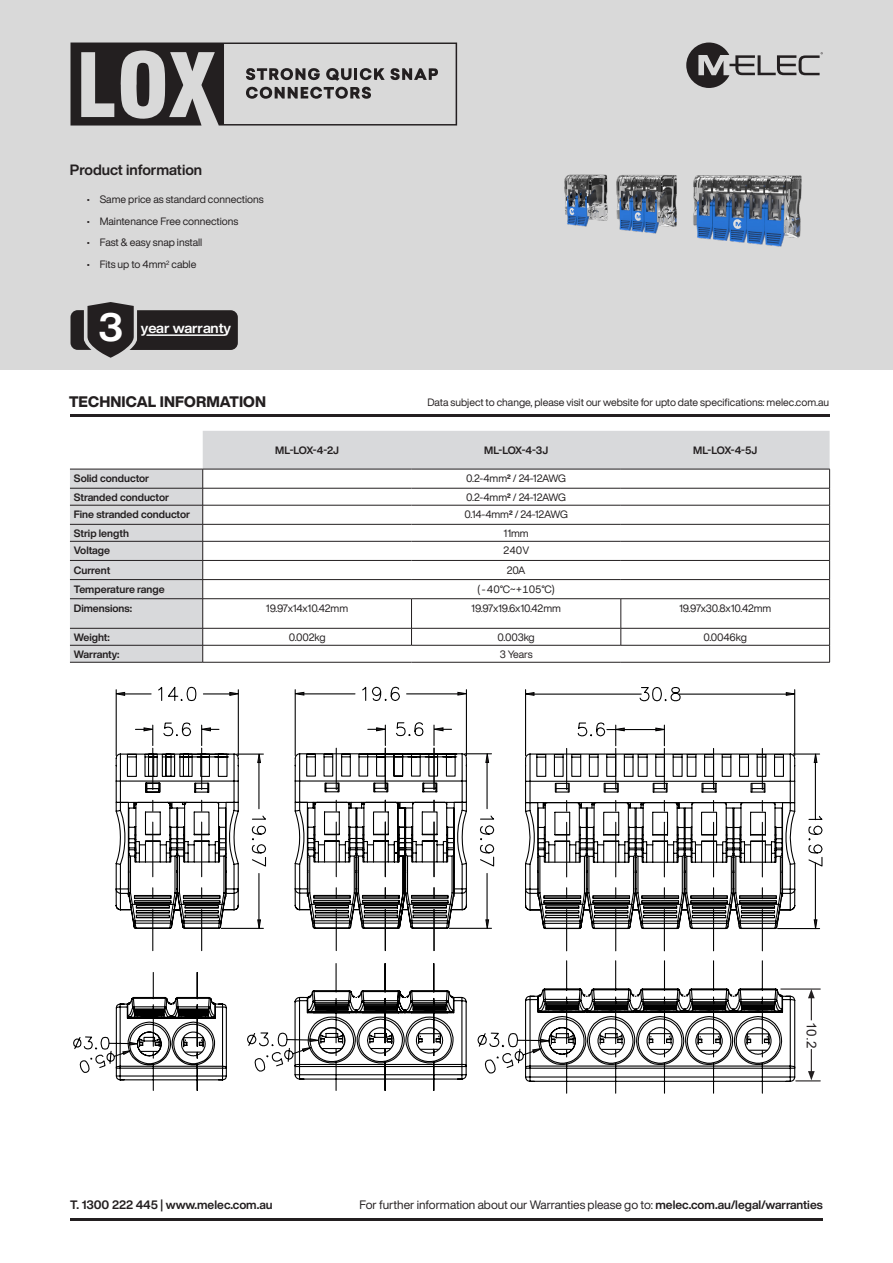
<style>
.page{position:relative;width:893px;height:1263px;background:#fff}
.page>*{position:absolute;margin:0;border:0;box-sizing:border-box;transform-origin:0 0}
.t1{font:700 39px "Helvetica Now Display";color:#fff;scale:1.04 1}
.Sub_Title{font:800 15px "Helvetica Now Display";letter-spacing:.01em;color:#231f20}
.t2{font:700 14.7px "Helvetica Now Display";color:#231f20}
.t3{font:700 13.95px "Helvetica Now Display";letter-spacing:-.005em;color:#fff;scale:1.04 1}
.t4{font:13.5px "Arial";color:#231f20}
.Body{font:12px "Helvetica Now Display";color:#231f20}
.Body-2{font:700 12px "Helvetica Now Display";color:#231f20}
.t5{font:10.5px "Helvetica Now Display";color:#231f20}
.t6{font:700 10.5px "Helvetica Now Display";color:#231f20}
.t7{font:10.5px "Helvetica Now Display";letter-spacing:-.02em;color:#231f20}
.s1{font-weight:700}
</style>
<div class="page">
<div style="left:0;top:0;width:893px;height:370px;background:#d9d9d9"></div>
<svg style="left:686px;top:43px;width:137px;height:45px"></svg>
<img style="left:564px;top:174px;width:238px;height:73px">
<hr style="left:70px;top:415px;width:759px;height:2px;background:#231f20">
<svg style="left:70px;top:431px;width:760px;height:231px"></svg>
<hr style="left:203px;top:469px;width:208px;height:1px;background:#231f20">
<hr style="left:411px;top:469px;width:210px;height:1px;background:#231f20">
<hr style="left:621px;top:469px;width:209px;height:1px;background:#231f20">
<hr style="left:203px;top:488px;width:208px;height:1px;background:#231f20">
<hr style="left:411px;top:488px;width:210px;height:1px;background:#231f20">
<hr style="left:621px;top:488px;width:209px;height:1px;background:#231f20">
<hr style="left:203px;top:505px;width:208px;height:1px;background:#231f20">
<hr style="left:411px;top:505px;width:210px;height:1px;background:#231f20">
<hr style="left:621px;top:505px;width:209px;height:1px;background:#231f20">
<hr style="left:203px;top:524px;width:208px;height:1px;background:#231f20">
<hr style="left:411px;top:524px;width:210px;height:1px;background:#231f20">
<hr style="left:621px;top:524px;width:208px;height:1px;background:#231f20">
<hr style="left:203px;top:541px;width:208px;height:1px;background:#231f20">
<hr style="left:411px;top:541px;width:210px;height:1px;background:#231f20">
<hr style="left:621px;top:541px;width:208px;height:1px;background:#231f20">
<hr style="left:203px;top:560px;width:208px;height:1px;background:#231f20">
<hr style="left:411px;top:560px;width:210px;height:1px;background:#231f20">
<hr style="left:621px;top:560px;width:209px;height:1px;background:#231f20">
<hr style="left:203px;top:579px;width:208px;height:1px;background:#231f20">
<hr style="left:411px;top:579px;width:210px;height:1px;background:#231f20">
<hr style="left:621px;top:579px;width:209px;height:1px;background:#231f20">
<hr style="left:203px;top:598px;width:208px;height:1px;background:#231f20">
<hr style="left:411px;top:598px;width:210px;height:1px;background:#231f20">
<hr style="left:621px;top:598px;width:209px;height:1px;background:#231f20">
<hr style="left:203px;top:628px;width:208px;height:1px;background:#231f20">
<hr style="left:411px;top:628px;width:210px;height:1px;background:#231f20">
<svg style="left:411px;top:599px;width:1px;height:46px"></svg>
<hr style="left:621px;top:628px;width:209px;height:1px;background:#231f20">
<hr style="left:203px;top:645px;width:208px;height:1px;background:#231f20">
<hr style="left:411px;top:645px;width:210px;height:1px;background:#231f20">
<hr style="left:621px;top:645px;width:209px;height:1px;background:#231f20">
<hr style="left:203px;top:662px;width:208px;height:1px;background:#231f20">
<hr style="left:411px;top:662px;width:210px;height:1px;background:#231f20">
<hr style="left:621px;top:662px;width:209px;height:1px;background:#231f20">
<svg style="left:621px;top:599px;width:1px;height:46px"></svg>
<hr style="left:70px;top:469px;width:133px;height:1px;background:#231f20">
<hr style="left:70px;top:488px;width:133px;height:1px;background:#231f20">
<hr style="left:70px;top:505px;width:133px;height:1px;background:#231f20">
<hr style="left:70px;top:524px;width:133px;height:1px;background:#231f20">
<hr style="left:70px;top:541px;width:133px;height:1px;background:#231f20">
<hr style="left:70px;top:560px;width:133px;height:1px;background:#231f20">
<hr style="left:70px;top:579px;width:133px;height:1px;background:#231f20">
<hr style="left:70px;top:598px;width:133px;height:1px;background:#231f20">
<hr style="left:70px;top:628px;width:133px;height:1px;background:#231f20">
<hr style="left:70px;top:645px;width:133px;height:1px;background:#231f20">
<svg style="left:202px;top:469px;width:1px;height:193px"></svg>
<svg style="left:829px;top:469px;width:1px;height:193px"></svg>
<hr style="left:70px;top:662px;width:133px;height:1px;background:#231f20">
<hr style="left:70px;top:1218px;width:753px;height:2px;background:#231f20">
<svg style="left:294px;top:686px;width:201px;height:266px"></svg>
<svg style="left:525px;top:687px;width:298px;height:265px"></svg>
<svg style="left:115px;top:686px;width:152px;height:266px"></svg>
<svg style="left:73px;top:972px;width:154px;height:119px"></svg>
<svg style="left:247px;top:963px;width:220px;height:128px"></svg>
<svg style="left:477px;top:960px;width:343px;height:134px"></svg>
<svg style="left:70px;top:302px;width:168px;height:56px"></svg>
<svg style="left:70px;top:43px;width:387px;height:83px"></svg>
<p class="t2" style="left:70px;top:159px;width:134px">Product information</p>
<p class="t5" style="left:87px;top:192px;width:178px">• Same price as standard connections</p>
<p class="t5" style="left:87px;top:214px;width:153px">• Maintenance Free connections</p>
<p class="t5" style="left:87px;top:235px;width:117px">• Fast &amp; easy snap install</p>
<p class="t5" style="left:87px;top:257px;width:111px">• Fits up to 4mm<sup>2</sup> cable</p>
<h1 class="t1" style="left:98px;top:300px;width:25px">3</h1>
<h3 class="t3" style="left:141px;top:319px;width:88px">year warranty</h3>
<p class="Sub_Title" style="left:69px;top:391px;width:199px">TECHNICAL INFORMATION</p>
<p class="t5" style="left:427px;top:395px;width:403px">Data subject to change, please visit our website for upto date specifications: melec.com.au</p>
<p class="t6" style="left:275px;top:443px;width:65px">ML-LOX-4-2J</p>
<p class="t6" style="left:484px;top:443px;width:66px">ML-LOX-4-3J</p>
<p class="t6" style="left:693px;top:443px;width:66px">ML-LOX-4-5J</p>
<p class="t6" style="left:74px;top:471px;width:77px">Solid conductor</p>
<p class="t7" style="left:466px;top:471px;width:101px">0.2-4mm<span class="s1">2</span> / 24-12AWG</p>
<p class="t6" style="left:74px;top:490px;width:97px">Stranded conductor</p>
<p class="t7" style="left:466px;top:490px;width:101px">0.2-4mm<span class="s1">2</span> / 24-12AWG</p>
<p class="t6" style="left:74px;top:507px;width:118px">Fine stranded conductor</p>
<p class="t5" style="left:464px;top:507px;width:105px">0.14-4mm<span class="s1">2</span> / 24-12AWG</p>
<p class="t6" style="left:74px;top:526px;width:57px">Strip length</p>
<p class="t5" style="left:504px;top:526px;width:27px">11mm</p>
<p class="t6" style="left:74px;top:543px;width:38px">Voltage</p>
<p class="t5" style="left:503px;top:543px;width:28px">240V</p>
<p class="t6" style="left:74px;top:562px;width:38px">Current</p>
<p class="t5" style="left:507px;top:562px;width:20px">20A</p>
<p class="t6" style="left:74px;top:582px;width:92px">Temperature range</p>
<p class="t5" style="left:477px;top:582px;width:79px">(-40°C~+105°C)</p>
<p class="t6" style="left:74px;top:601px;width:60px">Dimensions:</p>
<p class="t5" style="left:266px;top:601px;width:84px">19.97x14x10.42mm</p>
<p class="t5" style="left:471px;top:601px;width:91px">19.97x19.6x10.42mm</p>
<p class="t5" style="left:679px;top:601px;width:94px">19.97x30.8x10.42mm</p>
<p class="t6" style="left:74px;top:630px;width:38px">Weight:</p>
<p class="t5" style="left:289px;top:630px;width:38px">0.002kg</p>
<p class="t5" style="left:498px;top:630px;width:39px">0.003kg</p>
<p class="t5" style="left:703px;top:630px;width:45px">0.0046kg</p>
<p class="t6" style="left:74px;top:647px;width:47px">Warranty:</p>
<p class="t5" style="left:500px;top:647px;width:34px">3 Years</p>
<p class="t4" style="left:821px;top:1022px;width:28px;rotate:90deg">10.2</p>
<p class="Body-2" style="left:70px;top:1196px;width:204px">T. 1300 222 445 | www.melec.com.au</p>
<p class="Body" style="left:359px;top:1196px;width:465px">For further information about our Warranties please go to: <span class="s1">melec.com.au/legal/warranties</span></p>
</div>
